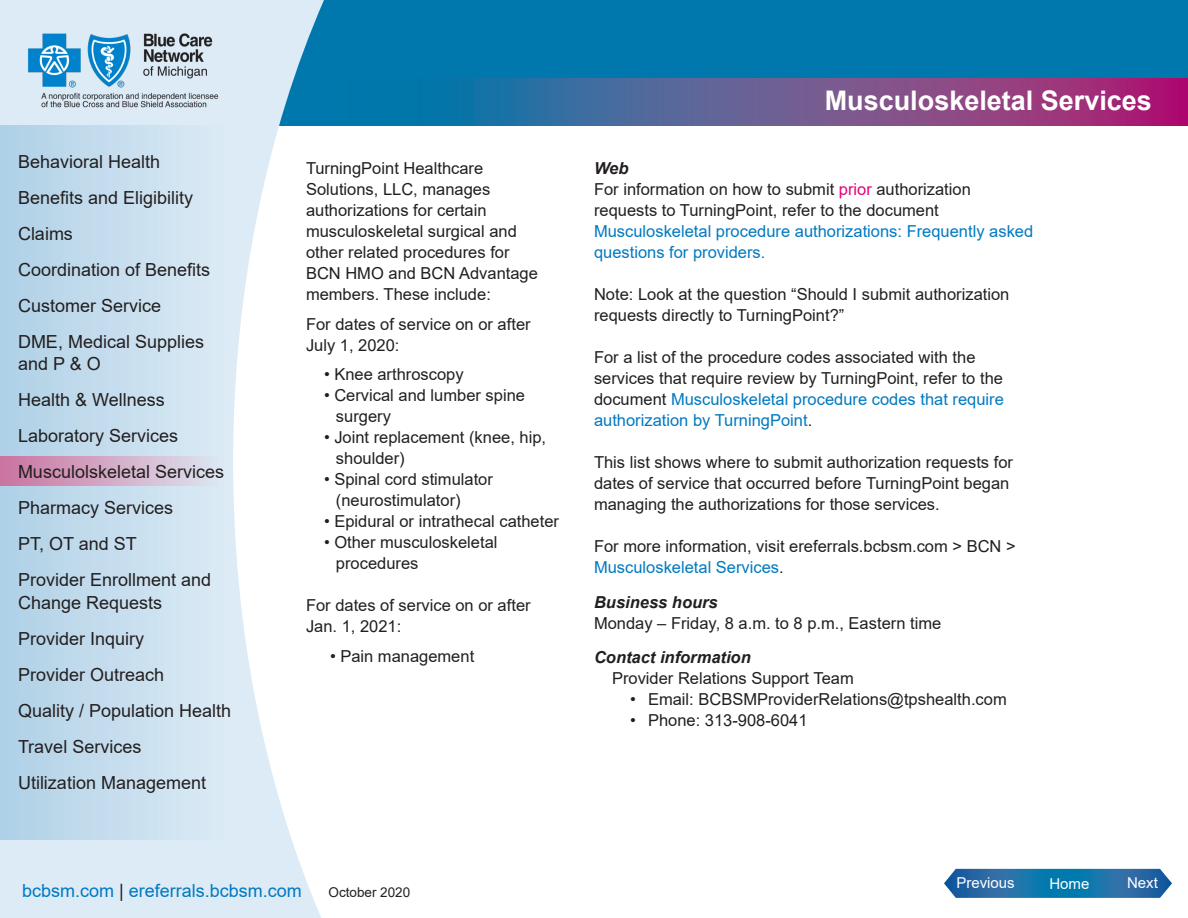
<style>
.page{position:relative;width:1188px;height:918px;background:#fff}
.page>*{position:absolute;margin:0;border:0;box-sizing:border-box;transform-origin:0 0}
.t1{font:700 27px "Arial";color:#fff}
.t2{font:18px/36px "Arial";color:#231f20}
.t3{font:18px "Arial";color:#0079c2}
.t4{font:16.5px/21px "Arial";color:#231f20}
.t5{font:16.5px/21px "Arial";color:#0079c2}
.t6{font:italic 700 16.5px "Arial";color:#231f20}
.t7{font:15px "Arial";color:#fff}
.t8{font:13.5px "Arial";color:#231f20}
.s1{color:#231f20}
.s2{font-weight:700;font-style:italic}
.s3{color:#e40278}
.s4{color:#0079c2}
</style>
<div class="page">
<div style="left:0;top:0;width:1188px;height:126px;background:#0078ae"></div>
<svg style="left:0;top:0;width:324px;height:918px;fill:#dcebf5"></svg>
<img style="left:23px;top:28px;width:202px;height:84px">
<div style="left:0;top:126px;width:230px;height:714px;background:linear-gradient(to right,#afd0e6,#dcebf5)"></div>
<svg style="left:304px;top:78px;width:884px;height:48px"></svg>
<div style="left:0;top:457px;width:225px;height:28px;background:linear-gradient(to right,#ca729e,#dde8f3)"></div>
<svg style="left:944px;top:869px;width:228px;height:29px;background:#2876ac"></svg>
<p class="t2" style="left:18px;top:143px;width:194px">Behavioral Health<br>Benefits and Eligibility<br>Claims<br>Coordination of Benefits<br>Customer Service<br>DME, Medical Supplies</p>
<p class="t2" style="left:18px;top:346px;width:208px">and P &amp; O<br>Health &amp; Wellness<br>Laboratory Services<br>Musculolskeletal Services<br>Pharmacy Services<br>PT, OT and ST<br>Provider Enrollment and</p>
<p class="t2" style="left:18px;top:584px;width:215px">Change Requests<br>Provider Inquiry<br>Provider Outreach<br>Quality / Population Health<br>Travel Services<br>Utilization Management</p>
<p class="t4" style="left:306px;top:158px;width:234px">TurningPoint Healthcare<br>Solutions, LLC, manages authorizations for certain musculoskeletal surgical and other related procedures for<br>BCN HMO and BCN Advantage members. These include:</p>
<p class="t4" style="left:306px;top:313px;width:226px">For dates of service on or after<br>July 1, 2020:</p>
<p class="t4" style="left:324px;top:364px;width:141px">• Knee arthroscopy</p>
<p class="t4" style="left:336px;top:385px;width:191px;text-indent:-12px">• Cervical and lumber spine surgery</p>
<p class="t4" style="left:336px;top:427px;width:212px;text-indent:-12px">• Joint replacement (knee, hip, shoulder)</p>
<p class="t4" style="left:336px;top:469px;width:158px;text-indent:-12px">• Spinal cord stimulator (neurostimulator)</p>
<p class="t4" style="left:324px;top:511px;width:237px">• Epidural or intrathecal catheter</p>
<p class="t4" style="left:336px;top:532px;width:163px;text-indent:-12px">• Other musculoskeletal procedures</p>
<p class="t4" style="left:306px;top:595px;width:226px">For dates of service on or after<br>Jan. 1, 2021:</p>
<p class="t4" style="left:330px;top:646px;width:146px">• Pain management</p>
<p class="t3" style="left:22px;top:878px;width:281px">bcbsm.com <span class="s1">|</span> ereferrals.bcbsm.com</p>
<p class="t8" style="left:328px;top:883px;width:83px">October 2020</p>
<h1 class="t1" style="left:825px;top:82px;width:329px">Musculoskeletal Services</h1>
<p class="t4" style="left:594px;top:158px;width:378px"><span class="s2">Web<br></span>For information on how to submit <span class="s3">prior</span> authorization requests to TurningPoint, refer to the document</p>
<p class="t5" style="left:594px;top:221px;width:441px">Musculoskeletal procedure authorizations: Frequently asked questions for providers.</p>
<p class="t4" style="left:594px;top:284px;width:417px">Note: Look at the question “Should I submit authorization requests directly to TurningPoint?”</p>
<p class="t4" style="left:594px;top:347px;width:411px">For a list of the procedure codes associated with the services that require review by TurningPoint, refer to the document <span class="s4">Musculoskeletal procedure codes that require authorization by TurningPoint</span>.</p>
<p class="t4" style="left:594px;top:452px;width:421px">This list shows where to submit authorization requests for dates of service that occurred before TurningPoint began managing the authorizations for those services.</p>
<p class="t4" style="left:594px;top:536px;width:423px">For more information, visit ereferrals.bcbsm.com &gt; BCN &gt;<br><span class="s4">Musculoskeletal Services</span>.</p>
<p class="t6" style="left:594px;top:591px;width:125px">Business hours</p>
<p class="t4" style="left:594px;top:612px;width:349px">Monday – Friday, 8 a.m. to 8 p.m., Eastern time</p>
<p class="t6" style="left:594px;top:646px;width:158px">Contact information</p>
<p class="t4" style="left:612px;top:668px;width:243px">Provider Relations Support Team</p>
<p class="t4" style="left:630px;top:689px;width:378px">• Email: BCBSMProviderRelations@tpshealth.com</p>
<p class="t4" style="left:630px;top:710px;width:179px">• Phone: 313-908-6041</p>
<p class="t7" style="left:956px;top:872px;width:60px">Previous</p>
<p class="t7" style="left:1049px;top:873px;width:42px">Home</p>
<p class="t7" style="left:1127px;top:873px;width:32px">Next</p>
</div>
